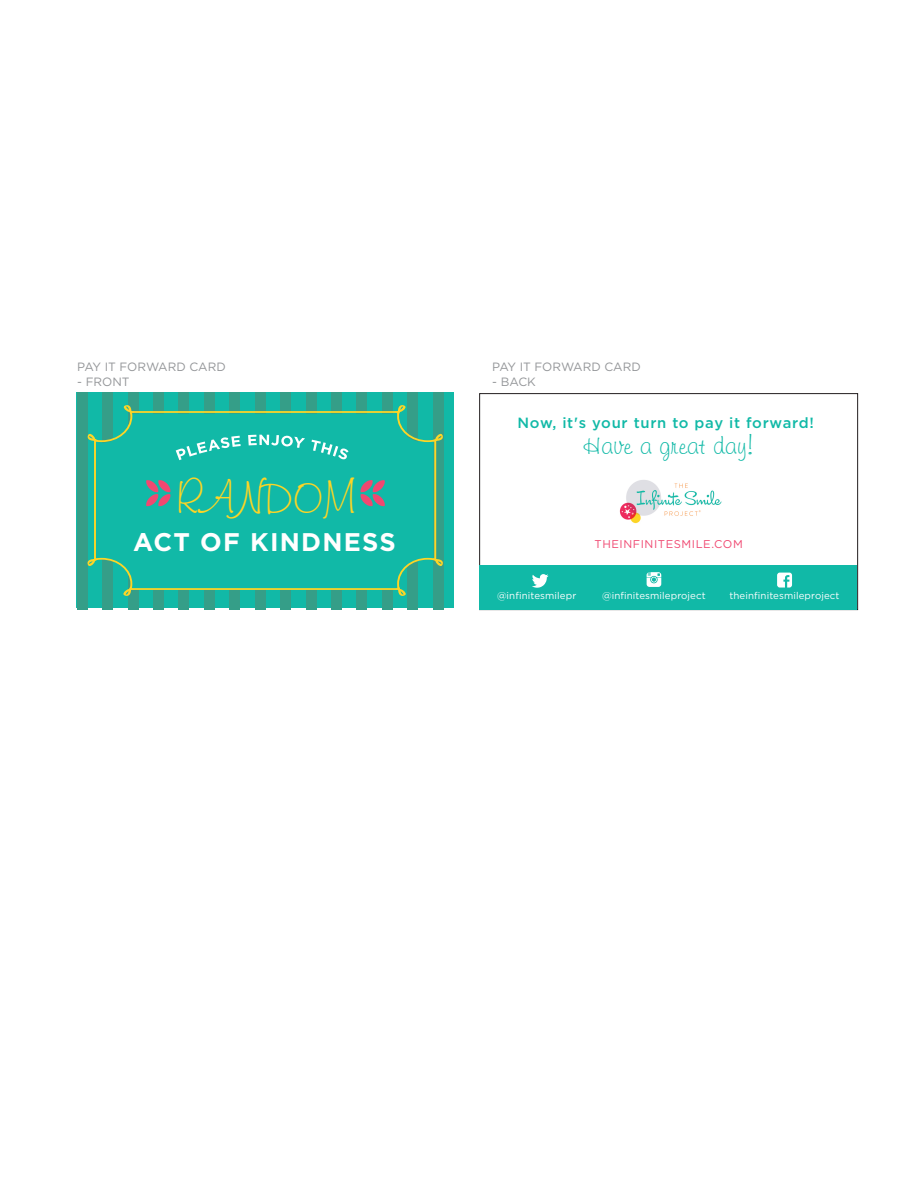
<style>
.page{position:relative;width:918px;height:1188px;background:#fff}
.page>*{position:absolute;margin:0;border:0;box-sizing:border-box;transform-origin:0 0}
.t1{font:44.55px "Freehand 591 BT Regular A";color:#fdd526}
.t2{font:25.65px "Freehand 591 BT Regular A";color:#11b9a7}
.t3{font:700 25.5px "Gotham HTF";letter-spacing:.05em;color:#fff}
.t4{font:500 14.85px "Gotham HTF";letter-spacing:.05em;color:#11b9a7}
.t5{font:12px "Gotham HTF";color:#939598}
.t6{font:11.25px "Gotham HTF";letter-spacing:.05em;color:#f04871}
.t7{font:9.75px "Gotham HTF";letter-spacing:.01em;color:#fff}
</style>
<div class="page">
<div style="left:479px;top:393px;width:379px;height:217px;background:#fff;border:1px solid #231f20"></div>
<div style="left:479px;top:565px;width:378px;height:45px;background:#11b9a7"></div>
<img style="left:619px;top:480px;width:103px;height:44px">
<svg style="left:532px;top:574px;width:16px;height:14px"></svg>
<svg style="left:777px;top:573px;width:15px;height:15px"></svg>
<svg style="left:647px;top:572px;width:14px;height:15px"></svg>
<div style="left:76px;top:392px;width:378px;height:216px;background:#11b9a7"></div>
<div style="left:77px;top:392px;width:10px;height:217px;background:#359e88"></div>
<div style="left:103px;top:392px;width:10px;height:217px;background:#359e88"></div>
<div style="left:128px;top:392px;width:10px;height:217px;background:#359e88"></div>
<div style="left:153px;top:392px;width:10px;height:217px;background:#359e88"></div>
<div style="left:179px;top:392px;width:10px;height:217px;background:#359e88"></div>
<div style="left:204px;top:392px;width:10px;height:217px;background:#359e88"></div>
<div style="left:230px;top:392px;width:10px;height:217px;background:#359e88"></div>
<div style="left:255px;top:392px;width:10px;height:217px;background:#359e88"></div>
<div style="left:281px;top:392px;width:10px;height:217px;background:#359e88"></div>
<div style="left:306px;top:392px;width:10px;height:217px;background:#359e88"></div>
<div style="left:331px;top:392px;width:10px;height:217px;background:#359e88"></div>
<div style="left:357px;top:392px;width:10px;height:217px;background:#359e88"></div>
<div style="left:382px;top:392px;width:10px;height:217px;background:#359e88"></div>
<div style="left:408px;top:392px;width:10px;height:217px;background:#359e88"></div>
<div style="left:433px;top:392px;width:10px;height:217px;background:#359e88"></div>
<svg style="left:94px;top:411px;width:342px;height:179px"></svg>
<svg style="left:395px;top:586px;width:12px;height:10px"></svg>
<svg style="left:432px;top:556px;width:12px;height:11px"></svg>
<svg style="left:395px;top:405px;width:12px;height:10px"></svg>
<svg style="left:432px;top:433px;width:12px;height:11px"></svg>
<svg style="left:122px;top:586px;width:12px;height:10px"></svg>
<svg style="left:87px;top:556px;width:11px;height:11px"></svg>
<svg style="left:122px;top:405px;width:13px;height:10px"></svg>
<svg style="left:87px;top:433px;width:11px;height:11px"></svg>
<svg style="left:360px;top:480px;width:25px;height:27px"></svg>
<svg style="left:176px;top:436px;width:65px;height:24px"></svg>
<svg style="left:248px;top:435px;width:57px;height:13px"></svg>
<svg style="left:312px;top:440px;width:37px;height:20px"></svg>
<svg style="left:146px;top:480px;width:25px;height:27px"></svg>
<p class="t5" style="left:77px;top:361px;width:150px">PAY IT FORWARD CARD</p>
<p class="t5" style="left:77px;top:375px;width:54px">- FRONT</p>
<h1 class="t1" style="left:174px;top:470px;width:184px">RANDOM</h1>
<h3 class="t3" style="left:133px;top:527px;width:264px">ACT OF KINDNESS</h3>
<p class="t5" style="left:492px;top:361px;width:150px">PAY IT FORWARD CARD</p>
<p class="t5" style="left:492px;top:375px;width:45px">- BACK</p>
<h3 class="t4" style="left:517px;top:414px;width:298px">Now, it's your turn to pay it forward!</h3>
<h2 class="t2" style="left:583px;top:429px;width:172px">Have a great day!</h2>
<p class="t6" style="left:594px;top:537px;width:150px">THEINFINITESMILE.COM</p>
<p class="t7" style="left:497px;top:590px;width:81px">@infinitesmilepr</p>
<p class="t7" style="left:602px;top:590px;width:105px">@infinitesmileproject</p>
<p class="t7" style="left:729px;top:590px;width:112px">theinfinitesmileproject</p>
</div>
